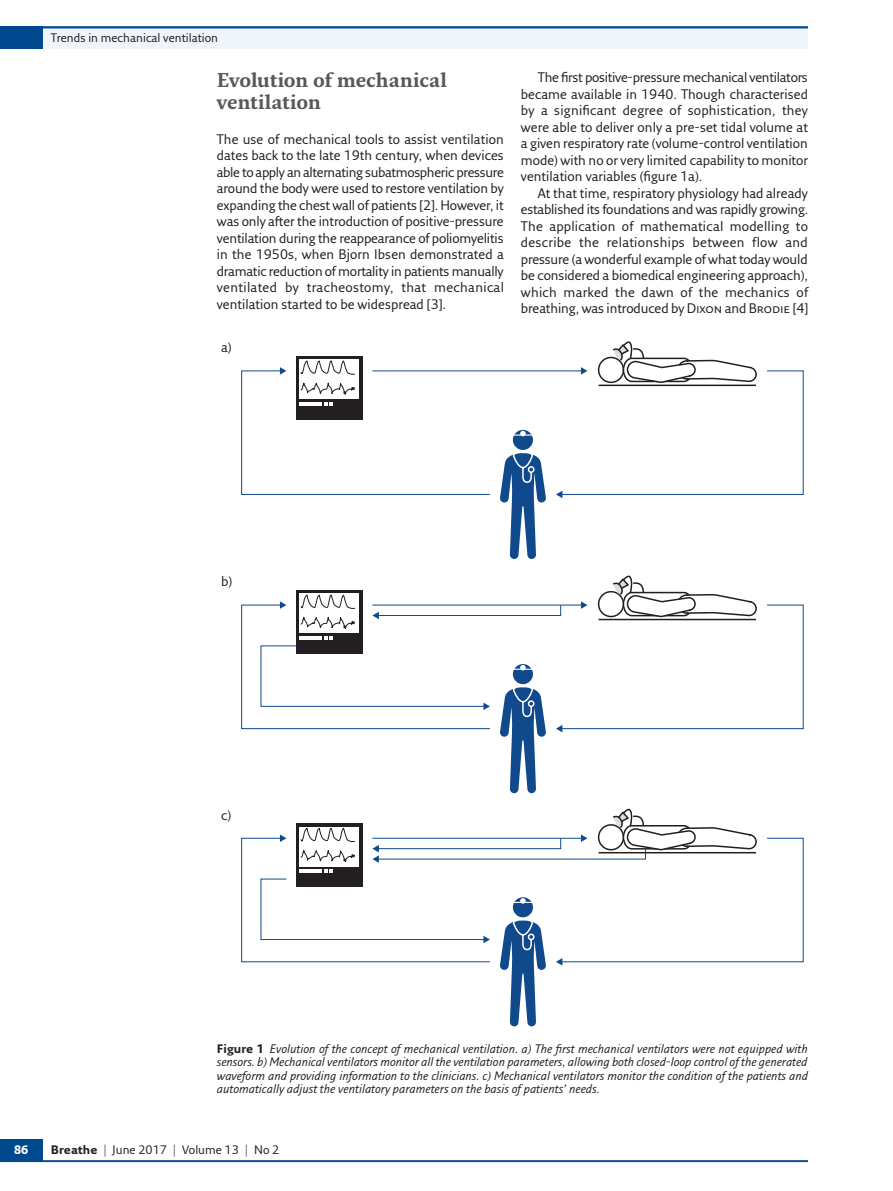
<style>
.page{position:relative;width:893px;height:1191px;background:#fff}
.page>*{position:absolute;margin:0;border:0;box-sizing:border-box;transform-origin:0 0}
.t1{font:700 19.5px/22.5px "Fresco Std";letter-spacing:-.01em;color:#57585a}
.t2{font:13.5px/16.5px "Fresco Sans Pro";letter-spacing:-.005em;color:#231f20;text-align:justify}
.t3{font:italic 12px/13.5px "Fresco Sans Pro";color:#231f20;text-align:justify}
.t4{font:12px "Fresco Sans Pro";color:#231f20}
.t5{font:700 12px "Fresco Sans Pro";color:#fff}
.s1{font-weight:700;font-style:normal}
.s2{font-weight:700}
</style>
<div class="page">
<hr style="left:0;top:1160px;width:808px;height:2px;background:#01498e">
<div style="left:0;top:1138px;width:43px;height:23px;background:#01498e"></div>
<div style="left:0;top:26px;width:808px;height:23px;background:#eff5fb"></div>
<hr style="left:0;top:26px;width:808px;height:2px;background:#01498e">
<div style="left:0;top:26px;width:43px;height:23px;background:#01498e"></div>
<div style="left:296px;top:356px;width:66px;height:63px;background:#231f20"></div>
<hr style="left:372px;top:370px;width:210px;height:1px;background:#104a8c">
<svg style="left:241px;top:359px;width:250px;height:136px"></svg>
<svg style="left:556px;top:341px;width:248px;height:157px"></svg>
<svg style="left:500px;top:430px;width:46px;height:129px"></svg>
<svg style="left:241px;top:575px;width:563px;height:218px"></svg>
<svg style="left:241px;top:808px;width:563px;height:218px"></svg>
<hr style="left:599px;top:384px;width:157px;height:2px;background:#231f20">
<hr style="left:599px;top:619px;width:157px;height:1px;background:#231f20">
<hr style="left:599px;top:852px;width:157px;height:1px;background:#231f20">
<p class="t4" style="left:51px;top:30px;width:169px">Trends in mechanical ventilation</p>
<h1 class="t1" style="left:217px;top:68px;width:232px">Evolution of mechanical ventilation</h1>
<p class="t2" style="left:217px;top:131px;width:289px">The use of mechanical tools to assist ventilation dates back to the late 19th century, when devices able to apply an alternating subatmospheric pressure around the body were used to restore ventilation by expanding the chest wall of patients [2]. However, it was only after the introduction of positive-pressure ventilation during the reappearance of poliomyelitis in the 1950s, when Bjorn Ibsen demonstrated a dramatic reduction of mortality in patients manually ventilated by tracheostomy, that mechanical ventilation started to be widespread [3].</p>
<p class="t2" style="left:221px;top:339px;width:12px">a)</p>
<p class="t2" style="left:521px;top:69px;width:289px;text-indent:17px">The first positive-pressure mechanical ventilators became available in 1940. Though characterised by a significant degree of sophistication, they were able to deliver only a pre-set tidal volume at a given respiratory rate (volume-control ventilation mode) with no or very limited capability to monitor ventilation variables (figure 1a).</p>
<p class="t2" style="left:521px;top:184px;width:289px;text-indent:17px">At that time, respiratory physiology had already established its foundations and was rapidly growing.<br>The application of mathematical modelling to describe the relationships between flow and pressure (a wonderful example of what today would be considered a biomedical engineering approach), which marked the dawn of the mechanics of breathing, was introduced by Dixon and Brodie [4]</p>
<p class="t2" style="left:221px;top:573px;width:13px">b)</p>
<p class="t2" style="left:221px;top:806px;width:12px">c)</p>
<p class="t3" style="left:217px;top:1041px;width:593px"><span class="s1">Figure 1</span> Evolution of the concept of mechanical ventilation. a) The first mechanical ventilators were not equipped with sensors. b) Mechanical ventilators monitor all the ventilation parameters, allowing both closed-loop control of the generated waveform and providing information to the clinicians. c) Mechanical ventilators monitor the condition of the patients and automatically adjust the ventilatory parameters on the basis of patients’ needs.</p>
<p class="t5" style="left:14px;top:1142px;width:16px">86</p>
<p class="t4" style="left:51px;top:1142px;width:230px"><span class="s2">Breathe</span> | June 2017 | Volume 13 | No 2</p>
</div>
